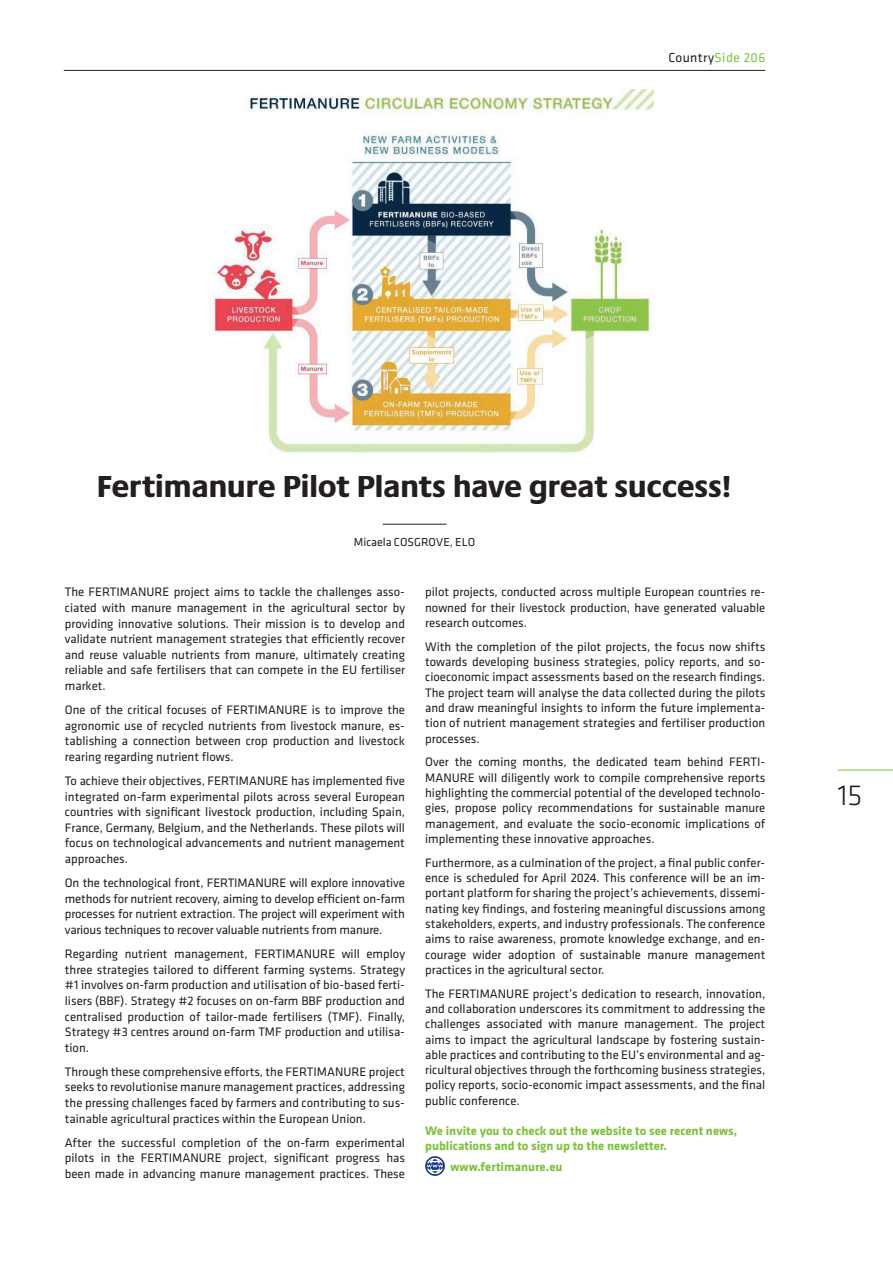
<style>
.page{position:relative;width:893px;height:1263px;background:#fff}
.page>*{position:absolute;margin:0;border:0;box-sizing:border-box;transform-origin:0 0}
.Default{font:800 31.5px "Praxis Next";letter-spacing:-.02em;color:#231f20}
.t1{font:300 30px "Klavika";color:#231f20}
.t2{font:13.5px "Klavika";letter-spacing:.03em;color:#231f20}
.t3{font:12.75px/15.6px "Klavika";color:#231f20;text-align:justify}
.t4{font:700 12.75px/15.3px "Klavika";color:#7fc241}
.t5{font:12px "Klavika";color:#231f20}
.s1{color:#7fc241}
</style>
<div class="page">
<hr style="left:838px;top:770px;width:55px;height:1px;background:#7fc241">
<hr style="left:64px;top:70px;width:701px;height:1px;background:#231f20">
<svg style="left:425px;top:1156px;width:20px;height:20px"></svg>
<img style="left:427px;top:1158px;width:16px;height:16px">
<hr style="left:383px;top:524px;width:63px;height:1px;background:#231f20">
<img style="left:214px;top:89px;width:440px;height:364px">
<p class="t2" style="left:668px;top:50px;width:99px">Country<span class="s1">Side 206</span></p>
<p class="Default" style="left:97px;top:460px;width:638px">Fertimanure Pilot Plants have great success!</p>
<p class="t5" style="left:354px;top:535px;width:123px">Micaela COSGROVE, ELO</p>
<p class="t3" style="left:65px;top:585px;width:342px">The FERTIMANURE project aims to tackle the challenges asso&shy;ciated with manure management in the agricultural sector by providing innovative solutions. Their mission is to develop and validate nutrient management strategies that efficiently recover and reuse valuable nutrients from manure, ultimately creating reliable and safe fertilisers that can compete in the EU fertiliser market.</p>
<p class="t3" style="left:65px;top:702px;width:342px">One of the critical focuses of FERTIMANURE is to improve the agronomic use of recycled nutrients from livestock manure, es&shy;tablishing a connection between crop production and livestock rearing regarding nutrient flows.</p>
<p class="t3" style="left:65px;top:773px;width:342px">To achieve their objectives, FERTIMANURE has implemented five integrated on-farm experimental pilots across several European countries with significant livestock production, including Spain, France, Germany, Belgium, and the Netherlands. These pilots will focus on technological advancements and nutrient management approaches.</p>
<p class="t3" style="left:65px;top:875px;width:342px">On the technological front, FERTIMANURE will explore innovative methods for nutrient recovery, aiming to develop efficient on-farm processes for nutrient extraction. The project will experiment with various techniques to recover valuable nutrients from manure.</p>
<p class="t3" style="left:65px;top:946px;width:342px">Regarding nutrient management, FERTIMANURE will employ three strategies tailored to different farming systems. Strategy #1 involves on-farm production and utilisation of bio-based ferti&shy;lisers (BBF). Strategy #2 focuses on on-farm BBF production and centralised production of tailor-made fertilisers (TMF). Finally, Strategy #3 centres around on-farm TMF production and utilisa&shy;tion.</p>
<p class="t3" style="left:65px;top:1064px;width:342px">Through these comprehensive efforts, the FERTIMANURE project seeks to revolutionise manure management practices, addressing the pressing challenges faced by farmers and contributing to sus&shy;tainable agricultural practices within the European Union.</p>
<p class="t3" style="left:65px;top:1135px;width:342px">After the successful completion of the on-farm experimental pilots in the FERTIMANURE project, significant progress has been made in advancing manure management practices. These</p>
<p class="t3" style="left:425px;top:585px;width:342px">pilot projects, conducted across multiple European countries re&shy;nowned for their livestock production, have generated valuable research outcomes.</p>
<p class="t3" style="left:425px;top:639px;width:342px">With the completion of the pilot projects, the focus now shifts towards developing business strategies, policy reports, and so&shy;cioeconomic impact assessments based on the research findings.<br>The project team will analyse the data collected during the pilots and draw meaningful insights to inform the future implementa&shy;tion of nutrient management strategies and fertiliser production processes.</p>
<p class="t3" style="left:425px;top:755px;width:342px">Over the coming months, the dedicated team behind FERTI-MANURE will diligently work to compile comprehensive reports highlighting the commercial potential of the developed technolo&shy;gies, propose policy recommendations for sustainable manure management, and evaluate the socio-economic implications of implementing these innovative approaches.</p>
<p class="t3" style="left:425px;top:855px;width:342px">Furthermore, as a culmination of the project, a final public confer&shy;ence is scheduled for April 2024. This conference will be an im&shy;portant platform for sharing the project’s achievements, dissemi&shy;nating key findings, and fostering meaningful discussions among stakeholders, experts, and industry professionals. The conference aims to raise awareness, promote knowledge exchange, and en&shy;courage wider adoption of sustainable manure management practices in the agricultural sector.</p>
<p class="t3" style="left:425px;top:986px;width:342px">The FERTIMANURE project’s dedication to research, innovation, and collaboration underscores its commitment to addressing the challenges associated with manure management. The project aims to impact the agricultural landscape by fostering sustain&shy;able practices and contributing to the EU’s environmental and ag&shy;ricultural objectives through the forthcoming business strategies, policy reports, socio-economic impact assessments, and the final public conference.</p>
<p class="t4" style="left:425px;top:1123px;width:314px">We invite you to check out the website to see recent news, publications and to sign up to the newsletter.</p>
<p class="t4" style="left:450px;top:1160px;width:114px">www.fertimanure.eu</p>
<p class="t1" style="left:838px;top:779px;width:26px">15</p>
</div>
